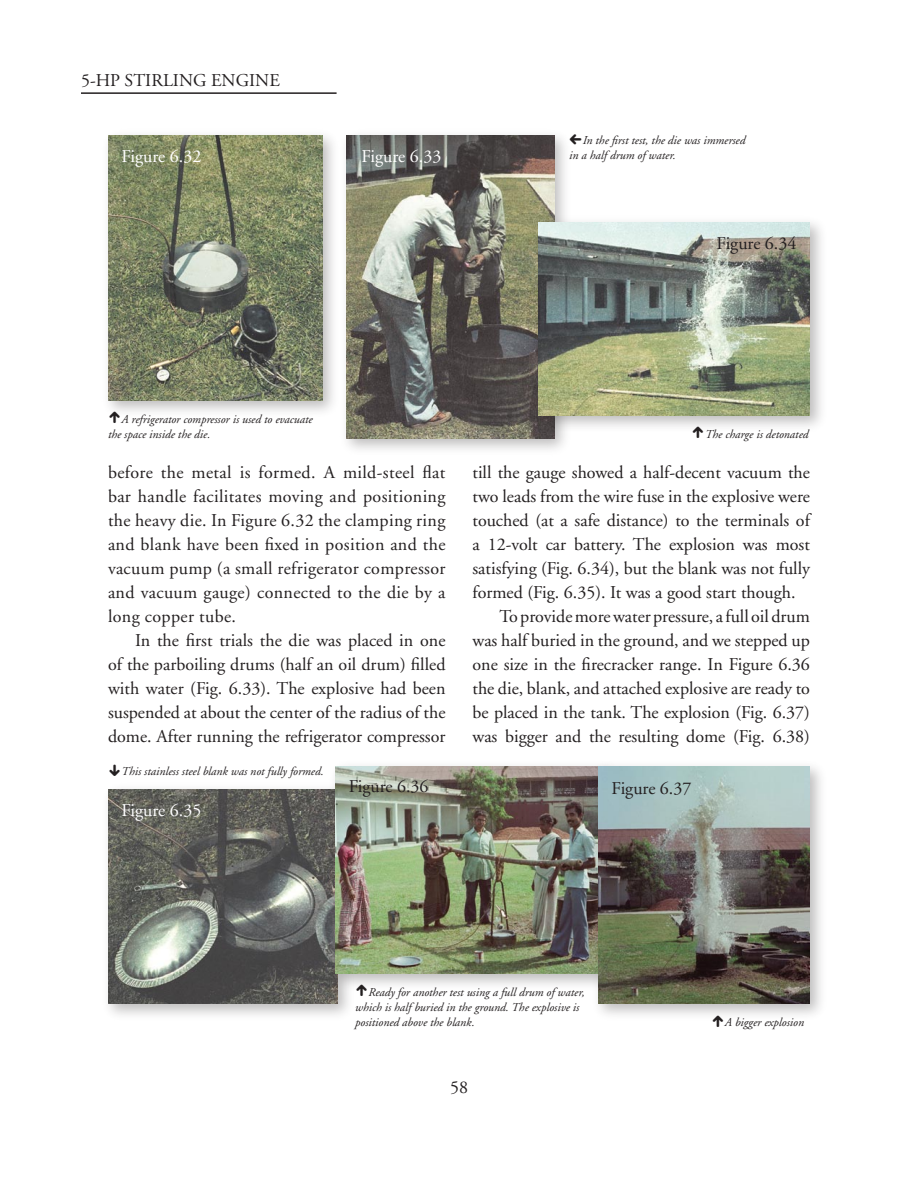
<style>
.page{position:relative;width:918px;height:1188px;background:#fff}
.page>*{position:absolute;margin:0;border:0;box-sizing:border-box;transform-origin:0 0}
.t1{font:24px "Combi Numerals";color:#231f20}
.t2{font:18px/24px "Adobe Garamond";color:#231f20;text-align:justify}
.t3{font:18px "Adobe Garamond";color:#fff}
.t4{font:italic 12px/15px "Adobe Garamond";color:#231f20}
.s1{font-family:"Combi Numerals";font-style:normal;font-size:24px}
</style>
<div class="page">
<hr style="left:81px;top:92px;width:256px;height:2px;background:#231f20">
<div style="left:101px;top:128px;width:240px;height:292px;background:#231f20;opacity:.3"></div>
<img style="left:108px;top:135px;width:214px;height:266px">
<div style="left:101px;top:782px;width:255px;height:240px;background:#231f20;opacity:.3"></div>
<img style="left:108px;top:789px;width:230px;height:215px">
<div style="left:340px;top:128px;width:233px;height:328px;background:#231f20;opacity:.3"></div>
<img style="left:346px;top:135px;width:208px;height:303px">
<div style="left:532px;top:216px;width:296px;height:218px;background:#231f20;opacity:.3"></div>
<img style="left:538px;top:222px;width:272px;height:194px">
<div style="left:328px;top:760px;width:294px;height:231px;background:#231f20;opacity:.3"></div>
<img style="left:335px;top:767px;width:256px;height:207px">
<div style="left:591px;top:760px;width:238px;height:261px;background:#231f20;opacity:.3"></div>
<img style="left:598px;top:767px;width:212px;height:237px">
<p class="t2" style="left:81px;top:69px;width:180px">5-hp stirling engine</p>
<p class="t3" style="left:122px;top:146px;width:81px">Figure 6.32</p>
<p class="t3" style="left:362px;top:146px;width:81px">Figure 6.33</p>
<h1 class="t1" style="left:569px;top:130px;width:15px">Ù</h1>
<p class="t4" style="left:569px;top:133px;width:178px;text-indent:14px">In the first test, the die was immersed in a half drum of water.</p>
<p class="t2" style="left:717px;top:232px;width:81px">Figure 6.34</p>
<h1 class="t1" style="left:108px;top:409px;width:15px">Û</h1>
<p class="t4" style="left:108px;top:412px;width:206px;text-indent:14px">A refrigerator compressor is used to evacuate the space inside the die.</p>
<p class="t2" style="left:108px;top:461px;width:339px">before the metal is formed. A mild-steel flat bar handle facilitates moving and positioning the heavy die. In Figure 6.32 the clamping ring and blank have been fixed in position and the vacuum pump (a small refrigerator compressor and vacuum gauge) connected to the die by a long copper tube.</p>
<p class="t2" style="left:108px;top:629px;width:339px;text-indent:27px">In the first trials the die was placed in one of the parboiling drums (half an oil drum) filled with water (Fig. 6.33). The explosive had been suspended at about the center of the radius of the dome. After running the refrigerator compressor</p>
<h1 class="t1" style="left:108px;top:761px;width:15px">Ü</h1>
<p class="t4" style="left:122px;top:765px;width:204px">This stainless steel blank was not fully formed.</p>
<p class="t3" style="left:122px;top:800px;width:81px">Figure 6.35</p>
<p class="t2" style="left:349px;top:775px;width:81px">Figure 6.36</p>
<h1 class="t1" style="left:692px;top:424px;width:15px">Û</h1>
<p class="t4" style="left:705px;top:427px;width:105px">The charge is detonated</p>
<p class="t2" style="left:472px;top:461px;width:339px">till the gauge showed a half-decent vacuum the</p>
<p class="t2" style="left:472px;top:485px;width:339px">two leads from the wire fuse in the explosive were</p>
<p class="t2" style="left:472px;top:509px;width:339px">touched (at a safe distance) to the terminals of</p>
<p class="t2" style="left:472px;top:533px;width:339px">a 12-volt car battery. The explosion was most</p>
<p class="t2" style="left:472px;top:557px;width:339px">satisfying (Fig. 6.34), but the blank was not fully</p>
<p class="t2" style="left:472px;top:581px;width:325px">formed (Fig. 6.35). It was a good start though.</p>
<p class="t2" style="left:500px;top:605px;width:312px">To provide more water pressure, a full oil drum</p>
<p class="t2" style="left:472px;top:629px;width:339px">was half buried in the ground, and we stepped up</p>
<p class="t2" style="left:472px;top:653px;width:339px">one size in the firecracker range. In Figure 6.36</p>
<p class="t2" style="left:472px;top:677px;width:339px">the die, blank, and attached explosive are ready to</p>
<p class="t2" style="left:472px;top:701px;width:339px">be placed in the tank. The explosion (Fig. 6.37)</p>
<p class="t2" style="left:472px;top:725px;width:339px">was bigger and the resulting dome (Fig. 6.38)</p>
<p class="t2" style="left:612px;top:776px;width:81px">Figure 6.37</p>
<h1 class="t1" style="left:355px;top:981px;width:15px">Û</h1>
<p class="t4" style="left:355px;top:985px;width:231px;text-indent:14px">Ready for another test using a full drum of water, which is half buried in the ground. The explosive is positioned above the blank.</p>
<p class="t2" style="left:450px;top:1076px;width:19px">58</p>
<p class="t4" style="left:711px;top:1015px;width:94px"><span class="s1">Û</span>A bigger explosion</p>
</div>
